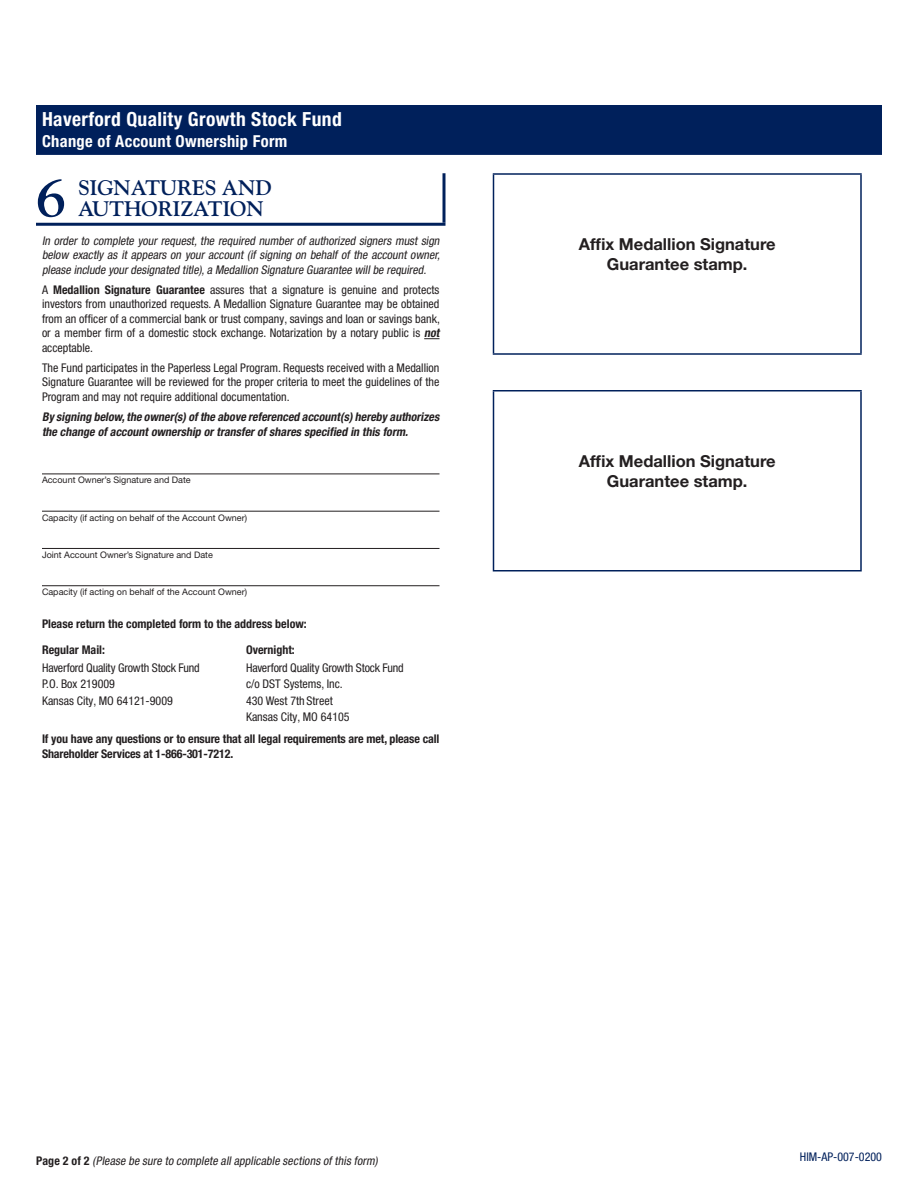
<style>
.page{position:relative;width:918px;height:1188px;background:#fff}
.page>*{position:absolute;margin:0;border:0;box-sizing:border-box;transform-origin:0 0}
.Header_Number{font:700 54px "Goudy Std";color:#00205b}
.t1{font:700 21px "Goudy Std";letter-spacing:-.01em;color:#00205b}
.t2{font:700 condensed 19.5px "Helvetica Neue LT Pro";letter-spacing:.02em;color:#fff}
.t3{font:700 16.5px/19.8px "Helvetica Neue LT Std";color:#231f20;text-align:center}
.t4{font:700 condensed 16.5px "Helvetica Neue LT Pro";letter-spacing:.02em;color:#fff}
.Body{font:condensed 12px/14.4px "Helvetica Neue LT Pro";color:#231f20}
.Body-2{font:italic condensed 12px/14.4px "Helvetica Neue LT Pro";color:#231f20;text-align:justify}
.Rule{font:700 condensed 12px/15px "Helvetica Neue LT Pro";letter-spacing:-.01em;color:#231f20}
.Body-3{font:italic 700 condensed 12px/14.4px "Helvetica Neue LT Pro";color:#231f20}
.Highlight_Text__FF_C{font:condensed 12px "Helvetica Neue LT Pro";color:#00205b}
.Body-4{font:9px "Helvetica Neue LT Std";color:#231f20}
.s1{font-weight:700}
.s2{font-weight:700;font-style:italic}
.s3{font-weight:700;font-style:normal}
</style>
<div class="page">
<svg style="left:424px;top:338px;width:16px;height:1px"></svg>
<hr style="left:42px;top:474px;width:398px;height:1px;background:#231f20">
<hr style="left:42px;top:511px;width:398px;height:1px;background:#231f20">
<hr style="left:42px;top:548px;width:398px;height:1px;background:#231f20">
<hr style="left:42px;top:585px;width:398px;height:1px;background:#231f20">
<hr style="left:493px;top:175px;width:1px;height:178px;background:#00205b">
<hr style="left:493px;top:173px;width:369px;height:2px;background:#00205b">
<hr style="left:860px;top:175px;width:2px;height:178px;background:#00205b">
<hr style="left:493px;top:353px;width:369px;height:2px;background:#00205b">
<hr style="left:493px;top:392px;width:1px;height:178px;background:#00205b">
<hr style="left:493px;top:390px;width:369px;height:2px;background:#00205b">
<hr style="left:860px;top:392px;width:2px;height:178px;background:#00205b">
<hr style="left:493px;top:570px;width:369px;height:2px;background:#00205b">
<hr style="left:36px;top:223px;width:42px;height:3px;background:#00205b">
<svg style="left:442px;top:173px;width:4px;height:50px"></svg>
<hr style="left:78px;top:223px;width:368px;height:3px;background:#00205b">
<div style="left:36px;top:105px;width:846px;height:50px;background:#00205b"></div>
<p class="t2" style="left:42px;top:108px;width:301px">Haverford Quality Growth Stock Fund</p>
<p class="t4" style="left:42px;top:132px;width:247px">Change of Account Ownership Form</p>
<p class="Header_Number" style="left:36px;top:166px;width:32px">6</p>
<p class="t1" style="left:78px;top:175px;width:195px">SIGNATURES AND</p>
<p class="t1" style="left:78px;top:196px;width:187px">AUTHORIZATION</p>
<p class="Body-2" style="left:42px;top:233px;width:402px">In order to complete your request, the required number of authorized signers must sign below exactly as it appears on your account (if signing on behalf of the account owner, please include yourdesignated title),a Medallion Signature Guarantee willbe required.</p>
<p class="Body" style="left:42px;top:282px;width:402px">A <span class="s1">Medallion Signature Guarantee</span> assures that a signature is genuine and protects investors from unauthorized requests. A Medallion Signature Guarantee may be obtained from an officer of a commercial bank or trust company, savings and loan or savings bank, or a member firm of a domestic stock exchange. Notarization by a notary public is <span class="s2">not </span>acceptable.</p>
<p class="Body" style="left:42px;top:360px;width:399px;text-align:justify">The Fund participates in the Paperless Legal Program. Requests received with a Medallion Signature Guarantee will be reviewed for the proper criteria to meet the guidelines of the Program and may not require additional documentation.</p>
<p class="Body-3" style="left:42px;top:410px;width:402px">By signing below,the owner(s)ofthe above referenced account(s)hereby authorizes the change ofaccountownership ortransferofshares specified in this form.</p>
<p class="Body-4" style="left:42px;top:475px;width:150px">Account Owner’s Signature and Date</p>
<p class="Body-4" style="left:42px;top:512px;width:207px">Capacity (if acting on behalf of the Account Owner)</p>
<p class="Body-4" style="left:42px;top:549px;width:172px">Joint Account Owner’s Signature and Date</p>
<p class="Body-4" style="left:42px;top:587px;width:207px">Capacity (if acting on behalf of the Account Owner)</p>
<p class="Rule" style="left:42px;top:616px;width:266px">Please return the completed form to the address below:</p>
<p class="Rule" style="left:42px;top:643px;width:65px">Regular Mail:</p>
<p class="Rule" style="left:246px;top:643px;width:50px">Overnight:</p>
<p class="Body" style="left:42px;top:660px;width:159px">Haverford Quality Growth Stock Fund</p>
<p class="Body" style="left:246px;top:660px;width:159px">Haverford Quality Growth Stock Fund</p>
<p class="Body" style="left:42px;top:676px;width:74px">P.O. Box 219009</p>
<p class="Body" style="left:246px;top:676px;width:98px">c/o DST Systems, Inc.</p>
<p class="Body" style="left:42px;top:693px;width:132px">Kansas City, MO 64121-9009</p>
<p class="Body" style="left:246px;top:693px;width:88px">430 West 7th Street</p>
<p class="Body" style="left:246px;top:709px;width:105px">Kansas City, MO 64105</p>
<p class="Rule" style="left:42px;top:731px;width:399px">If you have any questions or to ensure that all legal requirements are met, please call<br>Shareholder Services at 1-866-301-7212.</p>
<p class="t3" style="left:579px;top:234px;width:198px">Affix Medallion Signature<br>Guarantee stamp.</p>
<p class="t3" style="left:579px;top:451px;width:198px">Affix Medallion Signature<br>Guarantee stamp.</p>
<p class="Body-2" style="left:36px;top:1153px;width:343px"><span class="s3">P a g e 2 o f 2</span> (Please be sure to complete allapplicable sections ofthis form)</p>
<p class="Highlight_Text__FF_C" style="left:800px;top:1149px;width:84px">HIM-AP-007-0200</p>
</div>
